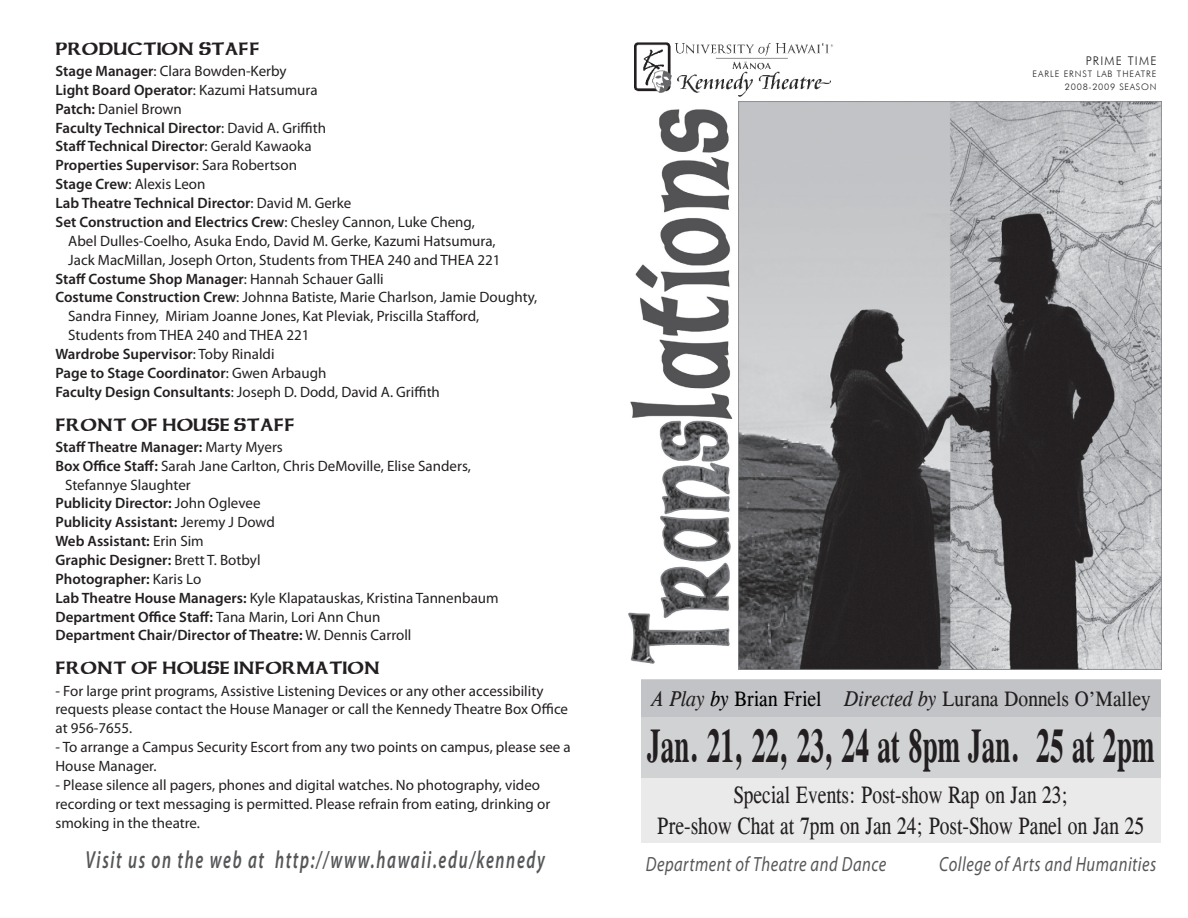
<style>
.page{position:relative;width:1188px;height:918px;background:#fff}
.page>*{position:absolute;margin:0;border:0;box-sizing:border-box;transform-origin:0 0}
.t1{font:700 47.25px "CG Times";letter-spacing:.01em;color:#231f20;scale:.57 1}
.t2{font:italic 600 24.75px "Myriad Pro";letter-spacing:.1em;color:#565759;scale:.67 1}
.t3{font:24.3px/31.5px "CG Times";color:#231f20;text-align:center;scale:.8 1}
.t4{font:21.45px "CG Times";color:#231f20;scale:.91 1}
.t5{font:italic 20.7px "Myriad Pro";letter-spacing:.03em;color:#565759;scale:.8 1}
.t6{font:700 16.5px "Celtic";color:#231f20}
.t7{font:15px/18.9px "Myriad Pro";color:#231f20}
.t8{font:600 15px "Myriad Pro";color:#231f20}
.t9{font:300 12px "Futura BT";letter-spacing:.1em;color:#231f20}
.t10{font:300 9px "Futura BT";letter-spacing:.1em;color:#231f20}
.t11{font:300 9px "Futura BT";letter-spacing:.08em;color:#231f20}
.s1{font-weight:600}
.s2{font-weight:400}
.s3{font-style:italic}
.s4{font-style:italic;color:#000}
.s5{color:#000}
</style>
<div class="page">
<img style="left:634px;top:42px;width:199px;height:55px">
<img style="left:739px;top:101px;width:423px;height:568px">
<img style="left:628px;top:109px;width:105px;height:555px">
<div style="left:641px;top:680px;width:520px;height:163px;background:linear-gradient(to bottom,#bdbfc2,#f2f2f2)"></div>
<p class="t6" style="left:56px;top:41px;width:206px">PRODUCTION STAFF</p>
<p class="t7" style="left:56px;top:61px;width:233px"><span class="s1">Stage Manager</span>: Clara Bowden-Kerby</p>
<p class="t8" style="left:56px;top:80px;width:264px">Light Board Operator<span class="s2">: Kazumi Hatsumura</span></p>
<p class="t7" style="left:56px;top:99px;width:128px"><span class="s1">Patch:</span> Daniel Brown</p>
<p class="t8" style="left:56px;top:118px;width:272px">Faculty Technical Director<span class="s2">: David A. Griffith</span></p>
<p class="t8" style="left:56px;top:137px;width:258px">Staff Technical Director<span class="s2">: Gerald Kawaoka</span></p>
<p class="t8" style="left:56px;top:156px;width:243px">Properties Supervisor<span class="s2">: Sara Robertson</span></p>
<p class="t7" style="left:56px;top:174px;width:151px"><span class="s1">Stage Crew</span>: Alexis Leon</p>
<p class="t8" style="left:56px;top:193px;width:297px">Lab Theatre Technical Director<span class="s2">: David M. Gerke</span></p>
<p class="t7" style="left:68px;top:212px;width:429px;text-indent:-13px"><span class="s1">Set Construction and Electrics Crew</span>: Chesley Cannon, Luke Cheng,<br>Abel Dulles-Coelho, Asuka Endo, David M. Gerke, Kazumi Hatsumura,</p>
<p class="t7" style="left:68px;top:250px;width:434px">Jack MacMillan, Joseph Orton, Students from THEA 240 and THEA 221</p>
<p class="t8" style="left:56px;top:269px;width:330px">Staff Costume Shop Manager<span class="s2">: Hannah Schauer Galli</span></p>
<p class="t7" style="left:56px;top:288px;width:483px"><span class="s1">Costume Construction Crew</span>: Johnna Batiste, Marie Charlson, Jamie Doughty,</p>
<p class="t7" style="left:68px;top:307px;width:412px">Sandra Finney, Miriam Joanne Jones, Kat Pleviak, Priscilla Stafford,</p>
<p class="t7" style="left:68px;top:325px;width:243px">Students from THEA 240 and THEA 221</p>
<p class="t8" style="left:56px;top:344px;width:221px">Wardrobe Supervisor<span class="s2">: Toby Rinaldi</span></p>
<p class="t8" style="left:56px;top:363px;width:272px">Page to Stage Coordinator<span class="s2">: Gwen Arbaugh</span></p>
<p class="t7" style="left:56px;top:382px;width:386px"><span class="s1">Faculty Design Consultants</span>: Joseph D. Dodd, David A. Griffith</p>
<p class="t6" style="left:56px;top:417px;width:241px">FRONT OF HOUSE STAFF</p>
<p class="t8" style="left:56px;top:437px;width:229px">Staff Theatre Manager: <span class="s2">Marty Myers</span></p>
<p class="t7" style="left:65px;top:456px;width:407px;text-indent:-10px"><span class="s1">Box Office Staff:</span> Sarah Jane Carlton, Chris DeMoville, Elise Sanders,<br>Stefannye Slaughter</p>
<p class="t8" style="left:56px;top:494px;width:207px">Publicity Director: <span class="s2">John Oglevee</span></p>
<p class="t8" style="left:56px;top:513px;width:221px">Publicity Assistant: <span class="s2">Jeremy J Dowd</span></p>
<p class="t8" style="left:56px;top:532px;width:150px">Web Assistant: <span class="s2">Erin Sim</span></p>
<p class="t8" style="left:56px;top:550px;width:207px">Graphic Designer: <span class="s2">Brett T. Botbyl</span></p>
<p class="t8" style="left:56px;top:569px;width:147px">Photographer: <span class="s2">Karis Lo</span></p>
<p class="t7" style="left:56px;top:588px;width:445px"><span class="s1">Lab Theatre House Managers:</span> Kyle Klapatauskas, Kristina Tannenbaum</p>
<p class="t8" style="left:56px;top:607px;width:327px">Department Office Staff: <span class="s2">Tana Marin, Lori Ann Chun</span></p>
<p class="t8" style="left:56px;top:626px;width:358px">Department Chair/Director of Theatre: <span class="s2">W. Dennis Carroll</span></p>
<p class="t6" style="left:56px;top:661px;width:326px">FRONT OF HOUSE INFORMATION</p>
<p class="t7" style="left:56px;top:681px;width:514px">- For large print programs, Assistive Listening Devices or any other accessibility requests please contact the House Manager or call the Kennedy Theatre Box Office at 956-7655.</p>
<p class="t7" style="left:56px;top:737px;width:517px">- To arrange a Campus Security Escort from any two points on campus, please see a<br>House Manager.</p>
<p class="t7" style="left:56px;top:775px;width:496px">- Please silence all pagers, phones and digital watches. No photography, video recording or text messaging is permitted. Please refrain from eating, drinking or smoking in the theatre.</p>
<p class="t2" style="left:86px;top:844px;width:687px">Visit us on the web at http://www.hawaii.edu/kennedy</p>
<p class="t5" style="left:646px;top:851px;width:302px">Department of Theatre and Dance</p>
<p class="t5" style="left:939px;top:851px;width:273px">College of Arts and Humanities</p>
<p class="t9" style="left:1086px;top:53px;width:72px">PRIME TIME</p>
<p class="t10" style="left:1033px;top:68px;width:125px">EARLE ERNST LAB THEATRE</p>
<p class="t11" style="left:1065px;top:81px;width:93px">2008-2009 SEASON</p>
<p class="t4" style="left:651px;top:687px;width:550px"><span class="s3">A Play</span> <span class="s4">by</span> <span class="s5">Brian Friel</span> <span class="s3">Directed by</span> Lurana Donnels O’Malley</p>
<p class="t1" style="left:648px;top:718px;width:891px">Jan. 21, 22, 23, 24 at 8pm Jan. 25 at 2pm</p>
<p class="t3" style="left:657px;top:779px;width:610px">Special Events: Post-show Rap on Jan 23;<br>Pre-show Chat at 7pm on Jan 24; Post-Show Panel on Jan 25</p>
</div>
